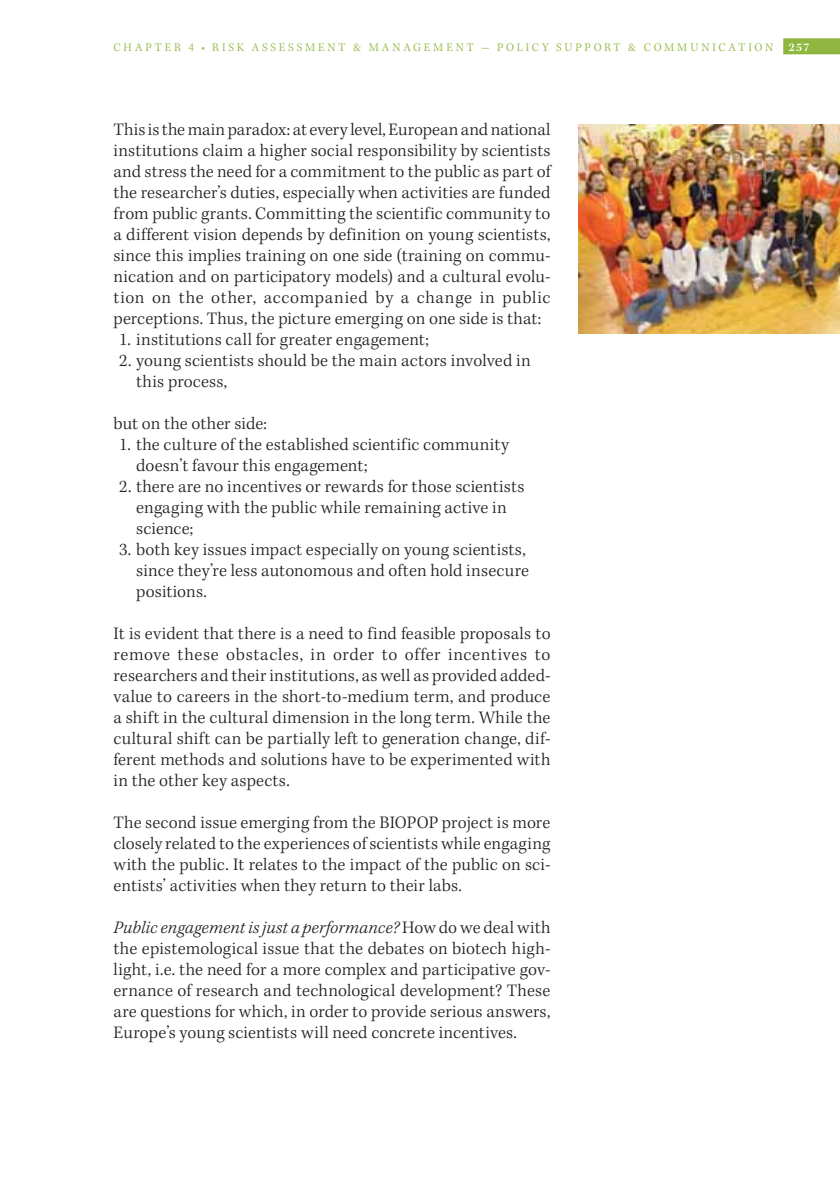
<style>
.page{position:relative;width:840px;height:1191px;background:#fff}
.page>*{position:absolute;margin:0;border:0;box-sizing:border-box;transform-origin:0 0}
.t1{font:300 18px/21px "Kepler Std";letter-spacing:.01em;color:#231f20;text-align:justify}
.t2{font:300 12px "Kepler Std";letter-spacing:.235em;color:#8fb63e}
.t3{font:600 12px "Kepler Std";color:#fff}
.s1{font-style:italic}
</style>
<div class="page">
<div style="left:782px;top:38px;width:57px;height:16px;background:#8fb63e"></div>
<img style="left:578px;top:125px;width:261px;height:208px">
<p class="t2" style="left:113px;top:42px;width:660px">CHAPTER 4 • RISK ASSESSMENT &amp; MANAGEMENT — POLICY SUPPORT &amp; COMMUNICATION</p>
<p class="t3" style="left:788px;top:42px;width:22px">257</p>
<p class="t1" style="left:113px;top:120px;width:438px">This is the main paradox: at every level, European and national institutions claim a higher social responsibility by scientists and stress the need for a commitment to the public as part of the researcher’s duties, especially when activities are funded from public grants. Committing the scientific community to a different vision depends by definition on young scientists, since this implies training on one side (training on commu&shy;nication and on participatory models) and a cultural evolu&shy;tion on the other, accompanied by a change in public perceptions. Thus, the picture emerging on one side is that:</p>
<p class="t1" style="left:119px;top:330px;width:311px">1. institutions call for greater engagement;</p>
<p class="t1" style="left:136px;top:351px;width:396px;text-indent:-17px">2. young scientists should be the main actors involved in this process,</p>
<p class="t1" style="left:113px;top:414px;width:155px">but on the other side:</p>
<p class="t1" style="left:136px;top:435px;width:374px;text-indent:-17px">1. the culture of the established scientific community doesn’t favour this engagement;</p>
<p class="t1" style="left:136px;top:477px;width:389px;text-align:left;text-indent:-17px">2. there are no incentives or rewards for those scientists engaging with the public while remaining active in science;</p>
<p class="t1" style="left:136px;top:540px;width:394px;text-align:left;text-indent:-17px">3. both key issues impact especially on young scientists, since they’re less autonomous and often hold insecure positions.</p>
<p class="t1" style="left:113px;top:624px;width:438px">It is evident that there is a need to find feasible proposals to remove these obstacles, in order to offer incentives to researchers and their institutions, as well as provided added&shy;value to careers in the short-to-medium term, and produce a shift in the cultural dimension in the long term. While the cultural shift can be partially left to generation change, dif&shy;ferent methods and solutions have to be experimented with in the other key aspects.</p>
<p class="t1" style="left:113px;top:813px;width:438px">The second issue emerging from the BIOPOP project is more closely related to the experiences of scientists while engaging with the public. It relates to the impact of the public on sci&shy;entists’ activities when they return to their labs.</p>
<p class="t1" style="left:113px;top:918px;width:438px"><span class="s1">Public engagement is just a performance?</span> How do we deal with the epistemological issue that the debates on biotech high&shy;light, i.e. the need for a more complex and participative gov&shy;ernance of research and technological development? These are questions for which, in order to provide serious answers, Europe’s young scientists will need concrete incentives.</p>
</div>
